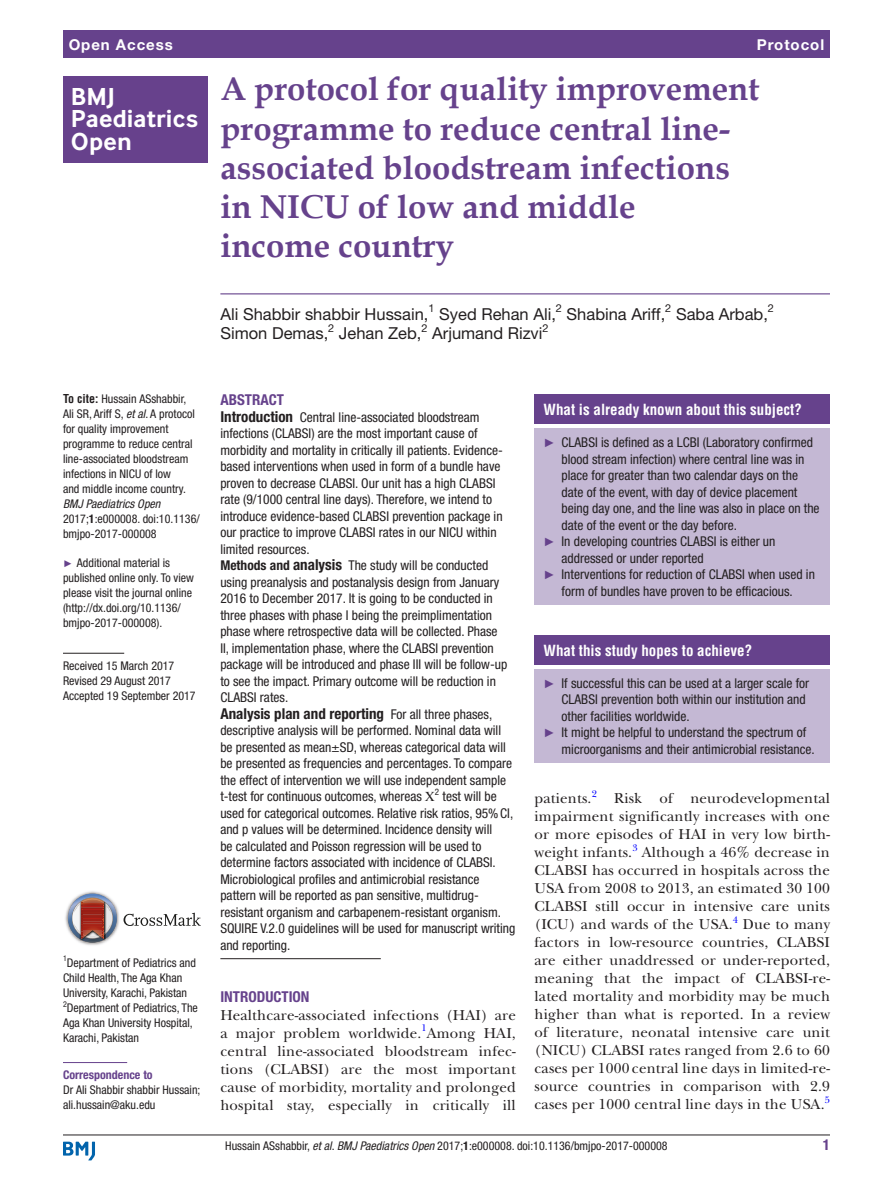
<style>
.page{position:relative;width:893px;height:1191px;background:#fff}
.page>*{position:absolute;margin:0;border:0;box-sizing:border-box;transform-origin:0 0}
.t1{font:700 33px/39px "Book Antiqua";color:#66428c}
.t2{font:700 25.5px/22.5px "Inter Face";letter-spacing:.01em;color:#fff}
.t3{font:16.5px "Helvetica Neue LT Std";color:#231f20}
.t4{font:15px/18px "New Baskerville";letter-spacing:.01em;color:#231f20;text-align:justify}
.t5{font:700 condensed 15px "Helvetica";color:#fff}
.t6{font:700 condensed 15px "Helvetica Neue LT Std";color:#231f20}
.t7{font:700 condensed 15px "Helvetica Neue LT Std";color:#66428c}
.t8{font:700 15px "Helvetica Neue LT Std";letter-spacing:.065em;color:#fff}
.t9{font:condensed 13.5px/16.5px "Helvetica Neue LT Std";color:#231f20}
.t10{font:condensed 12px/15px "Helvetica Neue LT Std";color:#231f20}
.t11{font:700 condensed 12px "Helvetica Neue LT Std";color:#66428c}
.t12{font:10.95px "Helvetica Neue LT Std";color:#231f20}
.t13{font:9.9px "New Baskerville";color:#00f}
.t14{font:condensed 7.95px "Helvetica Neue LT Std";color:#231f20}
.s1{font-family:"Helvetica LT Std";font-weight:700}
.s2{font-style:italic}
.s3{font-weight:700}
.s4{font-family:"Arial";font-stretch:normal;font-size:9.75px;color:#66428c}
.s5{font-weight:700;font-size:15px}
.s6{font-weight:400;font-size:13.5px}
.s7{font-family:"Arial";font-stretch:normal;font-size:12px;color:#66428c}
</style>
<div class="page">
<hr style="left:63px;top:1134px;width:767px;height:1px;background:#231f20">
<svg style="left:63px;top:1141px;width:32px;height:19px"></svg>
<div style="left:63px;top:76px;width:144px;height:87px;background:#67418c"></div>
<hr style="left:220px;top:958px;width:161px;height:1px;background:#231f20">
<div style="left:535px;top:635px;width:295px;height:30px;background:#66428c"></div>
<div style="left:535px;top:669px;width:295px;height:93px;background:#c4b8d4"></div>
<div style="left:63px;top:31px;width:767px;height:27px;background:#66428c"></div>
<hr style="left:220px;top:293px;width:610px;height:1px;background:#66428c">
<hr style="left:63px;top:653px;width:61px;height:1px;background:#231f20">
<hr style="left:63px;top:1062px;width:64px;height:1px;background:#66428c">
<img style="left:65px;top:891px;width:54px;height:54px">
<svg style="left:68px;top:893px;width:49px;height:49px"></svg>
<svg style="left:124px;top:912px;width:77px;height:14px"></svg>
<div style="left:535px;top:394px;width:295px;height:30px;background:#66428c"></div>
<div style="left:535px;top:428px;width:295px;height:176px;background:#c4b8d4"></div>
<p class="t8" style="left:69px;top:35px;width:106px">Open Access</p>
<h2 class="t2" style="left:71px;top:85px;width:129px">BMJ<br>Paediatrics<br>Open</h2>
<p class="t8" style="left:757px;top:35px;width:69px">Protocol</p>
<h1 class="t1" style="left:220px;top:70px;width:541px">A protocol for quality improvement programme to reduce central line&shy;associated bloodstream infections in NICU of low and middle<br>income country</h1>
<p class="t3" style="left:220px;top:304px;width:210px">Ali Shabbir shabbir Hussain,</p>
<p class="t12" style="left:428px;top:302px;width:8px">1</p>
<p class="t3" style="left:439px;top:304px;width:118px">Syed Rehan Ali,</p>
<p class="t12" style="left:556px;top:302px;width:8px">2</p>
<p class="t3" style="left:567px;top:304px;width:100px">Shabina Ariff,</p>
<p class="t12" style="left:665px;top:302px;width:8px">2</p>
<p class="t3" style="left:676px;top:304px;width:93px">Saba Arbab,</p>
<p class="t12" style="left:768px;top:302px;width:8px">2</p>
<p class="t3" style="left:220px;top:323px;width:109px">Simon Demas,</p>
<p class="t12" style="left:328px;top:321px;width:8px">2</p>
<p class="t3" style="left:339px;top:323px;width:84px">Jehan Zeb,</p>
<p class="t12" style="left:421px;top:321px;width:8px">2</p>
<p class="t3" style="left:432px;top:323px;width:112px">Arjumand Rizvi</p>
<p class="t12" style="left:542px;top:321px;width:8px">2</p>
<p class="t10" style="left:63px;top:391px;width:133px"><span class="s1">To cite:</span> Hussain ASshabbir,<br>Ali SR, Ariff S, <span class="s2">et al</span>. A protocol for quality improvement programme to reduce central line-associated bloodstream infections in NICU of low<br>and middle income country.</p>
<p class="t10" style="left:63px;top:496px;width:138px"><span class="s2">BMJ Paediatrics Open<br></span>2017;<span class="s3">1</span>:e000008. doi:10.1136/ bmjpo-2017-000008</p>
<p class="t10" style="left:63px;top:555px;width:133px"><span class="s4">►</span> Additional material is published online only. To view please visit the journal online (http://dx.doi.org/10.1136/ bmjpo-2017-000008).</p>
<p class="t10" style="left:63px;top:658px;width:134px">Received 15 March 2017<br>Revised 29 August 2017<br>Accepted 19 September 2017</p>
<p class="t14" style="left:63px;top:954px;width:5px">1</p>
<p class="t10" style="left:63px;top:955px;width:136px;text-indent:4px">Department of Pediatrics and<br>Child Health, The Aga Khan<br>University, Karachi, Pakistan<br><sup>2</sup>Department of Pediatrics, The<br>Aga Khan University Hospital,<br>Karachi, Pakistan</p>
<p class="t11" style="left:63px;top:1068px;width:91px">Correspondence to</p>
<p class="t10" style="left:63px;top:1082px;width:139px">Dr Ali Shabbir shabbir Hussain; ali.hussain@aku.edu</p>
<p class="t7" style="left:220px;top:391px;width:65px">Abstract</p>
<p class="t9" style="left:220px;top:408px;width:288px"><span class="s5">Introduction</span> Central line-associated bloodstream infections (CLABSI) are the most important cause of morbidity and mortality in critically ill patients. Evidence&shy;based interventions when used in form of a bundle have proven to decrease CLABSI. Our unit has a high CLABSI rate (9/1000 central line days). Therefore, we intend to introduce evidence-based CLABSI prevention package in our practice to improve CLABSI rates in our NICU within limited resources.<br><span class="s3">Methods and</span> <span class="s5">analysis</span> The study will be conducted using preanalysis and postanalysis design from January 2016 to December 2017. It is going to be conducted in three phases with phase I being the preimplimentation phase where retrospective data will be collected. Phase II, implementation phase, where the CLABSI prevention package will be introduced and phase III will be follow-up to see the impact. Primary outcome will be reduction in CLABSI rates.</p>
<p class="t6" style="left:220px;top:704px;width:273px">Analysis plan and reporting <span class="s6">For all three phases,</span></p>
<p class="t9" style="left:220px;top:722px;width:296px">descriptive analysis will be performed. Nominal data will be presented as mean±SD, whereas categorical data will be presented as frequencies and percentages. To compare the effect of intervention we will use independent sample t-test for continuous outcomes, whereas <sup>2</sup> test will be used for categorical outcomes. Relative risk ratios, 95%CI, and p values will be determined. Incidence density will<br>be calculated and Poisson regression will be used to determine factors associated with incidence of CLABSI.<br>Microbiological profiles and antimicrobial resistance pattern will be reported as pan sensitive, multidrug&shy;resistant organism and carbapenem-resistant organism.<br>SQUIRE V.2.0 guidelines will be used for manuscript writing and reporting.</p>
<p class="t7" style="left:220px;top:987px;width:91px">Introduction</p>
<p class="t4" style="left:220px;top:1006px;width:297px">Healthcare-associated infections (HAI) are a major problem worldwide. Among HAI,</p>
<p class="t13" style="left:421px;top:1022px;width:7px">1</p>
<p class="t4" style="left:220px;top:1042px;width:297px">central line-associated bloodstream infec&shy;tions (CLABSI) are the most important cause of morbidity, mortality and prolonged hospital stay, especially in critically ill</p>
<p class="t5" style="left:544px;top:400px;width:260px">What is already known about this subject?</p>
<p class="t9" style="left:544px;top:434px;width:271px"><span class="s7">►</span> CLABSI is defined as a LCBI (Laboratory confirmed</p>
<p class="t9" style="left:562px;top:450px;width:244px">blood stream infection) where central line was in</p>
<p class="t9" style="left:562px;top:467px;width:238px">place for greater than two calendar days on the</p>
<p class="t9" style="left:562px;top:483px;width:237px">date of the event, with day of device placement</p>
<p class="t9" style="left:562px;top:500px;width:260px">being day one, and the line was also in place on the</p>
<p class="t9" style="left:562px;top:516px;width:177px">date of the event or the day before.</p>
<p class="t9" style="left:544px;top:533px;width:233px"><span class="s7">►</span> In developing countries CLABSI is either un</p>
<p class="t9" style="left:562px;top:549px;width:144px">addressed or under reported</p>
<p class="t9" style="left:544px;top:566px;width:273px"><span class="s7">►</span> Interventions for reduction of CLABSI when used in</p>
<p class="t9" style="left:562px;top:582px;width:233px">form of bundles have proven to be efficacious.</p>
<p class="t5" style="left:544px;top:641px;width:210px">What this study hopes to achieve?</p>
<p class="t9" style="left:544px;top:674px;width:267px"><span class="s7">►</span> If successful this can be used at a larger scale for</p>
<p class="t9" style="left:562px;top:691px;width:246px">CLABSI prevention both within our institution and</p>
<p class="t9" style="left:562px;top:707px;width:130px">other facilities worldwide.</p>
<p class="t9" style="left:544px;top:724px;width:264px"><span class="s7">►</span> It might be helpful to understand the spectrum of</p>
<p class="t9" style="left:562px;top:740px;width:255px">microorganisms and their antimicrobial resistance.</p>
<p class="t4" style="left:535px;top:789px;width:64px">patients.<sup>2</sup></p>
<p class="t4" style="left:535px;top:789px;width:297px;text-indent:80px">Risk of neurodevelopmental impairment significantly increases with one or more episodes of HAI in very low birth&shy;weight infants.</p>
<p class="t13" style="left:632px;top:841px;width:7px">3</p>
<p class="t4" style="left:535px;top:843px;width:297px;text-indent:107px">Although a 46% decrease in CLABSI has occurred in hospitals across the USA from 2008 to 2013, an estimated 30 100<br>CLABSI still occur in intensive care units (ICU) and wards of the USA.</p>
<p class="t13" style="left:733px;top:913px;width:7px">4</p>
<p class="t4" style="left:535px;top:915px;width:297px;text-indent:208px">Due to many factors in low-resource countries, CLABSI are either unaddressed or under-reported, meaning that the impact of CLABSI-re&shy;lated mortality and morbidity may be much higher than what is reported. In a review of literature, neonatal intensive care unit (NICU) CLABSI rates ranged from 2.6 to 60 cases per 1000 central line days in limited-re&shy;source countries in comparison with 2.9 cases per 1000 central line days in the USA.<sup>5</sup></p>
<p class="t10" style="left:225px;top:1137px;width:444px">Hussain ASshabbir, <span class="s2">et al</span>. <span class="s2">BMJ Paediatrics Open</span> 2017;<span class="s3">1</span>:e000008. doi:10.1136/bmjpo-2017-000008</p>
<p class="t7" style="left:823px;top:1135px;width:9px">1</p>
</div>
